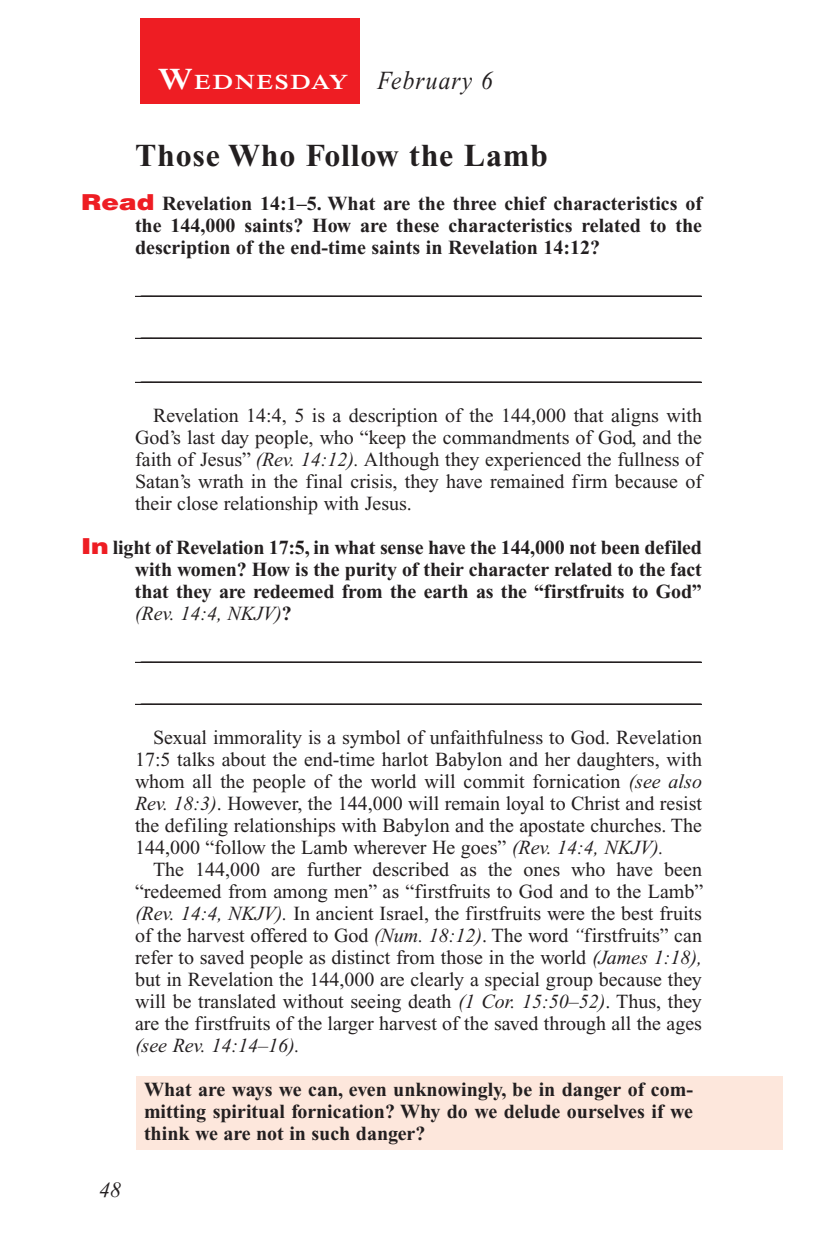
<style>
.page{position:relative;width:819px;height:1260px;background:#fff}
.page>*{position:absolute;margin:0;border:0;box-sizing:border-box;transform-origin:0 0}
.Head{font:700 32px "Times New Roman PS Std";letter-spacing:.025em;color:#231f20}
.Lesson_Dates{font:italic 26px "Times New Roman PS Std";letter-spacing:.05em;color:#231f20;scale:.9 1}
.t1{font:italic 22px "Times New Roman PS Std";color:#231f20}
.Daily_Header{font:600 21px "Times NRMT Std";letter-spacing:.07em;color:#fff;scale:1.1 1}
.Body{font:20px/22px "Times New Roman PS Std";color:#231f20;text-align:justify}
.Blank_Lines{font:20px "Times New Roman PS Std";color:#231f20}
.Question{font:700 20px/22px "Times New Roman PS Std";letter-spacing:-.01em;color:#231f20;text-align:justify}
.Question_NO_SB{font:700 20px/22px "Times New Roman PS Std";color:#231f20;text-align:justify}
.x-screened_box-text{font:700 20px/22px "Times New Roman PS Std";color:#231f20;text-align:justify}
.s1{font-size:30px}
.s2{font-family:"Helvetica LT Std";font-weight:900;font-size:22px;color:#ee1d23}
.s3{font-style:italic}
.s4{font-weight:400;font-style:italic}
</style>
<div class="page">
<div style="left:140px;top:18px;width:220px;height:86px;background:#ee1d23"></div>
<div style="left:137px;top:1076px;width:646px;height:74px;background:#fde7dc"></div>
<hr style="left:135px;top:296px;width:567px;height:1px;background:#231f20">
<hr style="left:135px;top:338px;width:567px;height:1px;background:#231f20">
<hr style="left:135px;top:382px;width:567px;height:1px;background:#231f20">
<hr style="left:135px;top:662px;width:567px;height:1px;background:#231f20">
<hr style="left:135px;top:704px;width:567px;height:1px;background:#231f20">
<p class="Daily_Header" style="left:158px;top:70px;width:175px"><span class="s1">W</span>EDNESDAY</p>
<p class="Lesson_Dates" style="left:378px;top:66px;width:130px">February 6</p>
<p class="Head" style="left:135px;top:138px;width:415px">Those Who Follow the Lamb</p>
<p class="Question_NO_SB" style="left:135px;top:193px;width:569px;text-indent:-54px"><span class="s2">Read</span> Revelation 14:1–5. What are the three chief characteristics of the 144,000 saints? How are these characteristics related to the description of the end-time saints in Revelation 14:12?</p>
<p class="Blank_Lines" style="left:141px;top:277px;width:561px">________________________________________________________</p>
<p class="Blank_Lines" style="left:141px;top:319px;width:561px">________________________________________________________</p>
<p class="Blank_Lines" style="left:141px;top:363px;width:561px">________________________________________________________</p>
<p class="Body" style="left:135px;top:405px;width:569px;text-indent:18px">Revelation 14:4, 5 is a description of the 144,000 that aligns with God’s last day people, who “keep the commandments of God, and the faith of Jesus” <span class="s3">(Rev. 14:12).</span> Although they experienced the fullness of Satan’s wrath in the final crisis, they have remained firm because of their close relationship with Jesus.</p>
<p class="Question" style="left:135px;top:537px;width:568px;text-indent:-54px"><span class="s2">In</span> light of Revelation 17:5, in what sense have the 144,000 not been defiled with women? How is the purity of their character related to the fact that they are redeemed from the earth as the “firstfruits to God” <span class="s4">(Rev. 14:4, NKJV)</span>?</p>
<p class="Blank_Lines" style="left:141px;top:643px;width:561px">________________________________________________________</p>
<p class="Blank_Lines" style="left:141px;top:685px;width:561px">________________________________________________________</p>
<p class="Body" style="left:135px;top:727px;width:569px;text-indent:18px">Sexual immorality is a symbol of unfaithfulness to God. Revelation 17:5 talks about the end-time harlot Babylon and her daughters, with whom all the people of the world will commit fornication <span class="s3">(see also Rev. 18:3)</span>. However, the 144,000 will remain loyal to Christ and resist the defiling relationships with Babylon and the apostate churches. The 144,000 “follow the Lamb wherever He goes” <span class="s3">(Rev. 14:4, NKJV).</span></p>
<p class="Body" style="left:135px;top:859px;width:570px;text-indent:18px">The 144,000 are further described as the ones who have been “redeemed from among men” as “firstfruits to God and to the Lamb” <span class="s3">(Rev. 14:4, NKJV).</span> In ancient Israel, the firstfruits were the best fruits of the harvest offered to God <span class="s3">(Num. 18:12)</span>. The word <span class="s3">“</span>firstfruits” can refer to saved people as distinct from those in the world <span class="s3">(James 1:18), </span>but in Revelation the 144,000 are clearly a special group because they will be translated without seeing death <span class="s3">(1 Cor. 15:50–52)</span>. Thus, they are the firstfruits of the larger harvest of the saved through all the ages <span class="s3">(see Rev. 14:14–16).</span></p>
<p class="x-screened_box-text" style="left:144px;top:1079px;width:551px">What are ways we can, even unknowingly, be in danger of com&shy;mitting spiritual fornication? Why do we delude ourselves if we think we are not in such danger?</p>
<p class="t1" style="left:99px;top:1178px;width:23px">48</p>
</div>
